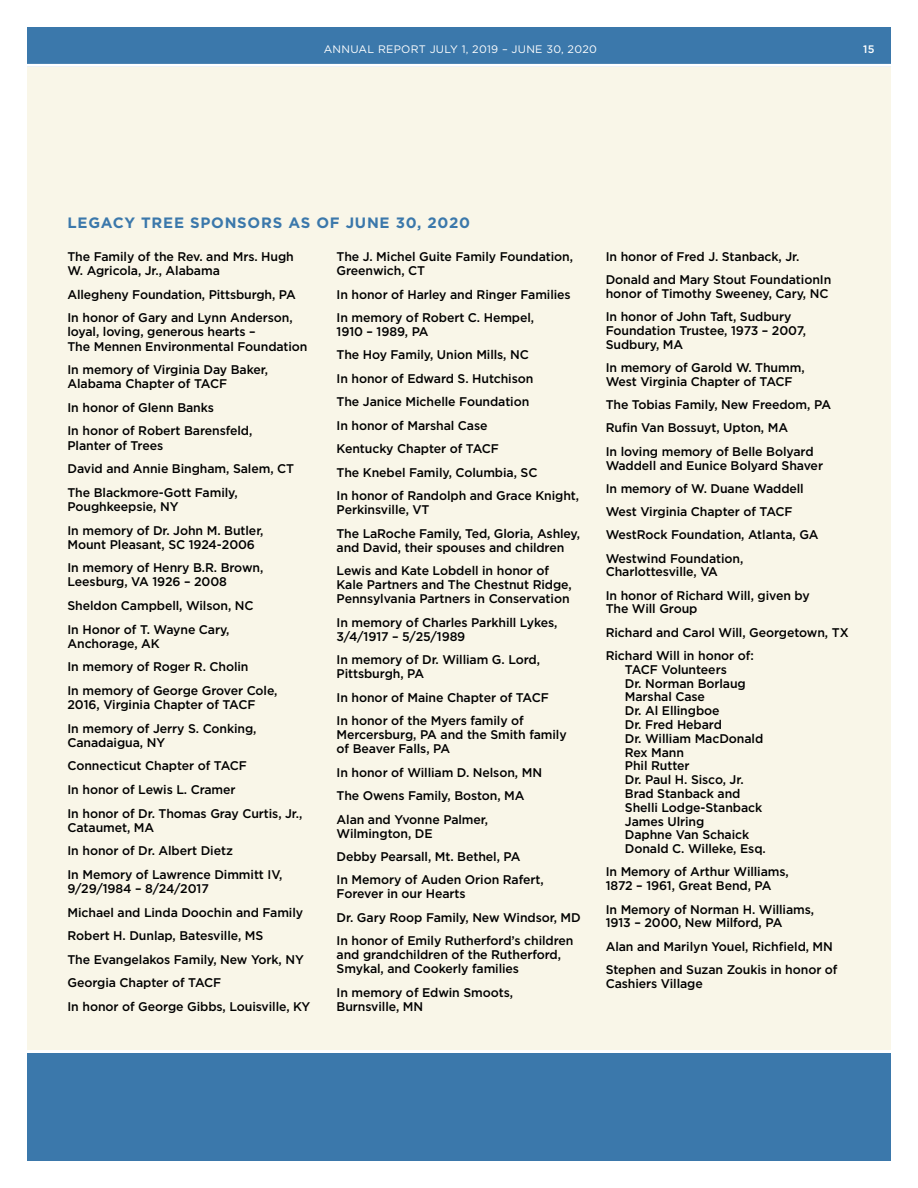
<style>
.page{position:relative;width:918px;height:1188px;background:#fff}
.page>*{position:absolute;margin:0;border:0;box-sizing:border-box;transform-origin:0 0}
.t1{font:700 15px "Gotham";letter-spacing:.05em;color:#3b78ab}
.t2{font:500 12.6px/23.5px "Gotham";letter-spacing:-.005em;color:#000}
.t3{font:10.8px "Gotham";letter-spacing:.025em;color:#fff}
.t4{font:500 10.8px "Gotham";color:#fff}
</style>
<div class="page">
<div style="left:27px;top:62px;width:864px;height:1006px;background:#f9f6e8"></div>
<div style="left:27px;top:1053px;width:864px;height:108px;background:#3b78ab"></div>
<div style="left:27px;top:27px;width:864px;height:40px;background:#3b78ab"></div>
<p class="t3" style="left:324px;top:42px;width:275px">ANNUAL REPORT JULY 1, 2019 – JUNE 30, 2020</p>
<p class="t4" style="left:863px;top:42px;width:13px">15</p>
<p class="t1" style="left:68px;top:213px;width:404px">LEGACY TREE SPONSORS AS OF JUNE 30, 2020</p>
<p class="t2" style="left:68px;top:249px;width:228px;line-height:14.1px">The Family of the Rev. and Mrs. Hugh<br>W. Agricola, Jr., Alabama</p>
<p class="t2" style="left:68px;top:282px;width:230px">Allegheny Foundation, Pittsburgh, PA<br>In honor of Gary and Lynn Anderson,</p>
<p class="t2" style="left:68px;top:325px;width:242px;line-height:14.1px">loyal, loving, generous hearts –<br>The Mennen Environmental Foundation</p>
<p class="t2" style="left:68px;top:363px;width:202px;line-height:14.1px">In memory of Virginia Day Baker,<br>Alabama Chapter of TACF</p>
<p class="t2" style="left:68px;top:396px;width:186px">In honor of Glenn Banks<br>In honor of Robert Barensfeld,</p>
<p class="t2" style="left:68px;top:433px;width:228px">Planter of Trees<br>David and Annie Bingham, Salem, CT<br>The Blackmore-Gott Family,</p>
<p class="t2" style="left:68px;top:495px;width:198px">Poughkeepsie, NY<br>In memory of Dr. John M. Butler,</p>
<p class="t2" style="left:68px;top:532px;width:197px">Mount Pleasant, SC 1924-2006<br>In memory of Henry B.R. Brown,</p>
<p class="t2" style="left:68px;top:570px;width:188px">Leesburg, VA 1926 – 2008<br>Sheldon Campbell, Wilson, NC<br>In Honor of T. Wayne Cary,</p>
<p class="t2" style="left:68px;top:631px;width:212px">Anchorage, AK<br>In memory of Roger R. Cholin<br>In memory of George Grover Cole,</p>
<p class="t2" style="left:68px;top:693px;width:191px">2016, Virginia Chapter of TACF<br>In memory of Jerry S. Conking,</p>
<p class="t2" style="left:68px;top:730px;width:236px">Canadaigua, NY<br>Connecticut Chapter of TACF<br>In honor of Lewis L. Cramer<br>In honor of Dr. Thomas Gray Curtis, Jr.,</p>
<p class="t2" style="left:68px;top:815px;width:216px">Cataumet, MA<br>In honor of Dr. Albert Dietz<br>In Memory of Lawrence Dimmitt IV,</p>
<p class="t2" style="left:68px;top:877px;width:244px">9/29/1984 – 8/24/2017<br>Michael and Linda Doochin and Family<br>Robert H. Dunlap, Batesville, MS<br>The Evangelakos Family, New York, NY<br>Georgia Chapter of TACF<br>In honor of George Gibbs, Louisville, KY</p>
<p class="t2" style="left:337px;top:249px;width:238px;line-height:14px">The J. Michel Guite Family Foundation,<br>Greenwich, CT</p>
<p class="t2" style="left:337px;top:282px;width:236px">In honor of Harley and Ringer Families<br>In memory of Robert C. Hempel,</p>
<p class="t2" style="left:337px;top:320px;width:244px">1910 – 1989, PA<br>The Hoy Family, Union Mills, NC<br>In honor of Edward S. Hutchison<br>The Janice Michelle Foundation<br>In honor of Marshal Case<br>Kentucky Chapter of TACF<br>The Knebel Family, Columbia, SC<br>In honor of Randolph and Grace Knight,</p>
<p class="t2" style="left:337px;top:498px;width:245px">Perkinsville, VT<br>The LaRoche Family, Ted, Gloria, Ashley,</p>
<p class="t2" style="left:337px;top:535px;width:229px">and David, their spouses and children<br>Lewis and Kate Lobdell in honor of</p>
<p class="t2" style="left:337px;top:578px;width:237px;line-height:14px">Kale Partners and The Chestnut Ridge,<br>Pennsylvania Partners in Conservation</p>
<p class="t2" style="left:337px;top:615px;width:222px;line-height:14px">In memory of Charles Parkhill Lykes,<br>3/4/1917 – 5/25/1989</p>
<p class="t2" style="left:337px;top:653px;width:205px;line-height:14px">In memory of Dr. William G. Lord,<br>Pittsburgh, PA</p>
<p class="t2" style="left:337px;top:685px;width:214px">In honor of Maine Chapter of TACF<br>In honor of the Myers family of</p>
<p class="t2" style="left:337px;top:728px;width:232px;line-height:14px">Mercersburg, PA and the Smith family of Beaver Falls, PA</p>
<p class="t2" style="left:337px;top:760px;width:207px">In honor of William D. Nelson, MN<br>The Owens Family, Boston, MA<br>Alan and Yvonne Palmer,</p>
<p class="t2" style="left:337px;top:821px;width:209px">Wilmington, DE<br>Debby Pearsall, Mt. Bethel, PA<br>In Memory of Auden Orion Rafert,</p>
<p class="t2" style="left:337px;top:882px;width:246px">Forever in our Hearts<br>Dr. Gary Roop Family, New Windsor, MD<br>In honor of Emily Rutherford’s children</p>
<p class="t2" style="left:337px;top:948px;width:226px;line-height:14px">and grandchildren of the Rutherford,<br>Smykal, and Cookerly families</p>
<p class="t2" style="left:337px;top:985px;width:178px;line-height:14px">In memory of Edwin Smoots,<br>Burnsville, MN</p>
<p class="t2" style="left:606px;top:245px;width:227px">In honor of Fred J. Stanback, Jr.<br>Donald and Mary Stout FoundationIn</p>
<p class="t2" style="left:606px;top:282px;width:224px">honor of Timothy Sweeney, Cary, NC<br>In honor of John Taft, Sudbury</p>
<p class="t2" style="left:606px;top:324px;width:202px;line-height:13.8px">Foundation Trustee, 1973 – 2007,<br>Sudbury, MA</p>
<p class="t2" style="left:606px;top:361px;width:201px;line-height:13.8px">In memory of Garold W. Thumm,<br>West Virginia Chapter of TACF</p>
<p class="t2" style="left:606px;top:393px;width:227px">The Tobias Family, New Freedom, PA<br>Rufin Van Bossuyt, Upton, MA<br>In loving memory of Belle Bolyard</p>
<p class="t2" style="left:606px;top:453px;width:219px">Waddell and Eunice Bolyard Shaver<br>In memory of W. Duane Waddell<br>West Virginia Chapter of TACF<br>WestRock Foundation, Atlanta, GA<br>Westwind Foundation,</p>
<p class="t2" style="left:606px;top:560px;width:206px">Charlottesville, VA<br>In honor of Richard Will, given by</p>
<p class="t2" style="left:606px;top:597px;width:244px">The Will Group<br>Richard and Carol Will, Georgetown, TX<br>Richard Will in honor of:</p>
<p class="t2" style="left:625px;top:662px;width:142px;line-height:13.8px">TACF Volunteers<br>Dr. Norman Borlaug<br>Marshal Case<br>Dr. Al Ellingboe<br>Dr. Fred Hebard<br>Dr. William MacDonald<br>Rex Mann<br>Phil Rutter<br>Dr. Paul H. Sisco, Jr.<br>Brad Stanback and<br>Shelli Lodge-Stanback<br>James Ulring<br>Daphne Van Schaick<br>Donald C. Willeke, Esq.</p>
<p class="t2" style="left:606px;top:865px;width:185px;line-height:13.8px">In Memory of Arthur Williams,<br>1872 – 1961, Great Bend, PA</p>
<p class="t2" style="left:606px;top:902px;width:210px;line-height:13.8px">In Memory of Norman H. Williams,<br>1913 – 2000, New Milford, PA</p>
<p class="t2" style="left:606px;top:934px;width:233px">Alan and Marilyn Youel, Richfield, MN<br>Stephen and Suzan Zoukis in honor of</p>
<p class="t2" style="left:606px;top:971px;width:99px">Cashiers Village</p>
</div>
